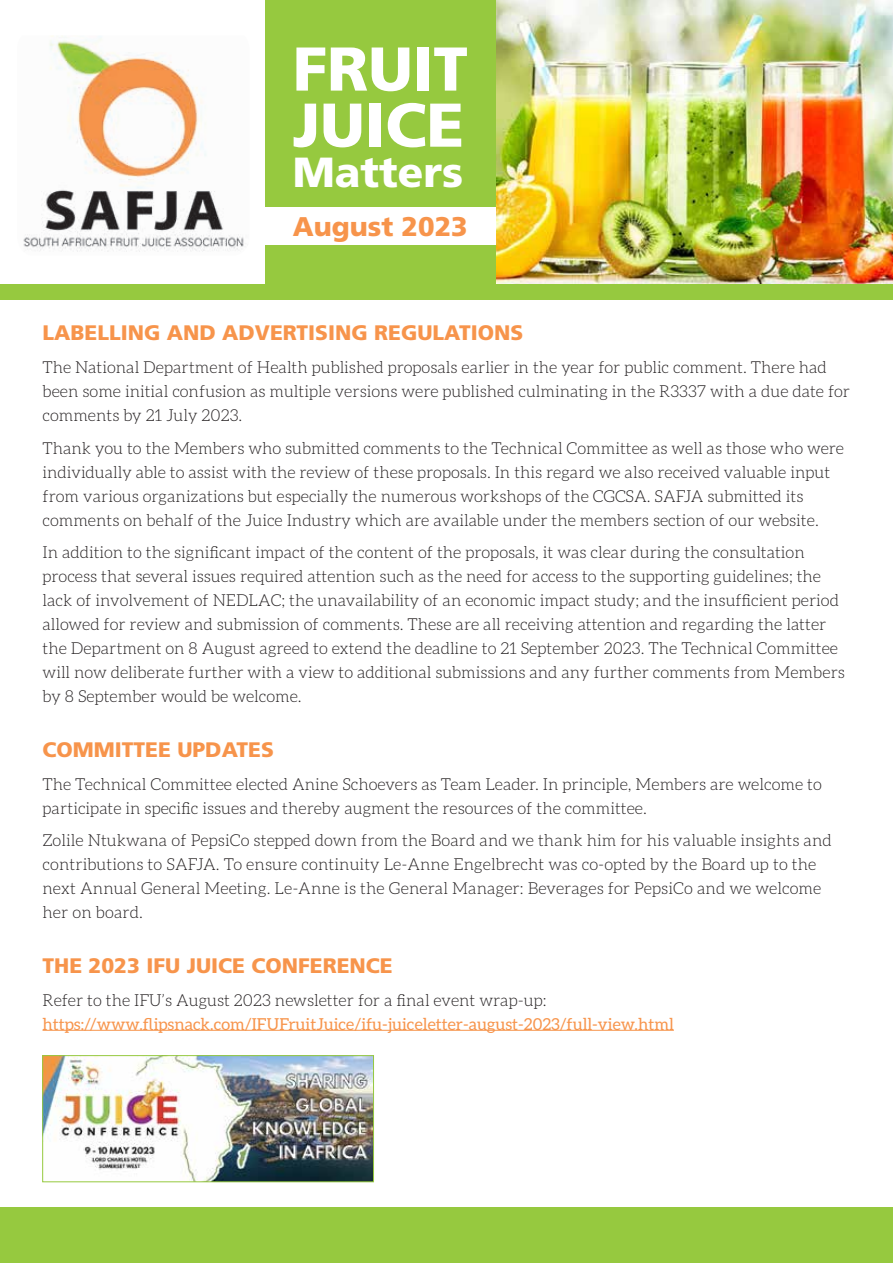
<style>
.page{position:relative;width:893px;height:1263px;background:#fff}
.page>*{position:absolute;margin:0;border:0;box-sizing:border-box;transform-origin:0 0}
.t1{font:900 61.65px/56.1px "Frutiger";color:#fff}
.t2{font:900 42px "Frutiger";color:#fff}
.t3{font:900 27px "Frutiger";color:#f7944b}
.t4{font:900 21px "Frutiger";color:#f7944b}
.t5{font:300 16.5px/24px "Aleo";color:#231f20}
.t6{font:16.5px "Aleo";color:#f7944b}
</style>
<div class="page">
<img style="left:23px;top:36px;width:221px;height:216px">
<div style="left:265px;top:0;width:231px;height:285px;background:#96c93f"></div>
<hr style="left:43px;top:1030px;width:631px;height:1px;background:#f7944b">
<div style="left:264px;top:207px;width:232px;height:37px;background:#fff"></div>
<img style="left:496px;top:0;width:397px;height:285px">
<div style="left:0;top:1208px;width:893px;height:55px;background:#96c93f"></div>
<div style="left:0;top:285px;width:893px;height:15px;background:#96c93f"></div>
<img style="left:45px;top:1057px;width:327px;height:123px">
<div style="left:43px;top:1055px;width:331px;height:127px;border:1px solid #96c93f"></div>
<h1 class="t1" style="left:293px;top:41px;width:176px">FRUIT<br>JUICE</h1>
<h2 class="t2" style="left:293px;top:147px;width:172px">Matters</h2>
<h3 class="t3" style="left:293px;top:211px;width:176px">August 2023</h3>
<p class="t4" style="left:43px;top:320px;width:482px">LABELLING AND ADVERTISING REGULATIONS</p>
<p class="t5" style="left:43px;top:355px;width:809px">The National Department of Health published proposals earlier in the year for public comment. There had been some initial confusion as multiple versions were published culminating in the R3337 with a due date for comments by 21 July 2023.</p>
<p class="t5" style="left:43px;top:436px;width:803px">Thank you to the Members who submitted comments to the Technical Committee as well as those who were individually able to assist with the review of these proposals. In this regard we also received valuable input from various organizations but especially the numerous workshops of the CGCSA. SAFJA submitted its comments on behalf of the Juice Industry which are available under the members section of our website.</p>
<p class="t5" style="left:43px;top:540px;width:804px">In addition to the significant impact of the content of the proposals, it was clear during the consultation process that several issues required attention such as the need for access to the supporting guidelines; the lack of involvement of NEDLAC; the unavailability of an economic impact study; and the insufficient period allowed for review and submission of comments. These are all receiving attention and regarding the latter the Department on 8 August agreed to extend the deadline to 21 September 2023. The Technical Committee will now deliberate further with a view to additional submissions and any further comments from Members by 8 September would be welcome.</p>
<p class="t4" style="left:43px;top:737px;width:233px">COMMITTEE UPDATES</p>
<p class="t5" style="left:43px;top:772px;width:781px">The Technical Committee elected Anine Schoevers as Team Leader. In principle, Members are welcome to participate in specific issues and thereby augment the resources of the committee.</p>
<p class="t5" style="left:43px;top:828px;width:791px">Zolile Ntukwana of PepsiCo stepped down from the Board and we thank him for his valuable insights and contributions to SAFJA. To ensure continuity Le-Anne Engelbrecht was co-opted by the Board up to the next Annual General Meeting. Le-Anne is the General Manager: Beverages for PepsiCo and we welcome her on board.</p>
<p class="t4" style="left:43px;top:953px;width:352px">THE 2023 IFU JUICE CONFERENCE</p>
<p class="t5" style="left:43px;top:988px;width:505px">Refer to the IFU’s August 2023 newsletter for a final event wrap-up:</p>
<p class="t6" style="left:43px;top:1014px;width:633px">https://www.flipsnack.com/IFUFruitJuice/ifu-juiceletter-august-2023/full-view.html</p>
</div>
